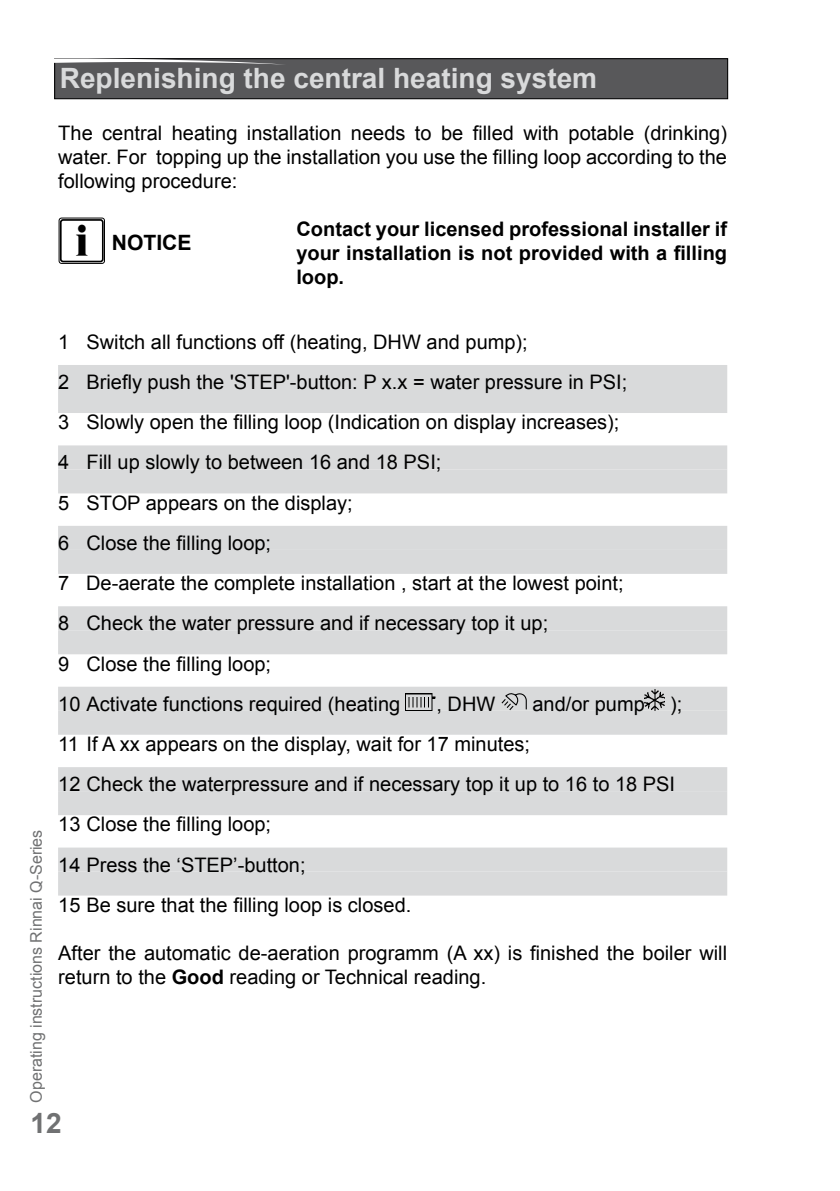
<style>
.page{position:relative;width:840px;height:1191px;background:#fff}
.page>*{position:absolute;margin:0;border:0;box-sizing:border-box;transform-origin:0 0}
.t1{font:700 28px "Arial";color:#d9dadb}
.t2{font:700 28px "Arial";color:#707172}
.t3{font:700 21px "Arial";color:#000}
.t4{font:20px/40.2px "Arial";color:#000}
.t5{font:700 20px/24px "Arial";color:#000;text-align:justify}
.t6{font:16px "Arial";color:#707172}
.s1{font-family:"Times New Roman";font-weight:800;font-size:42.2px}
.s2{font-weight:700}
</style>
<div class="page">
<div style="left:55px;top:59px;width:672px;height:40px;background:#58585a"></div>
<div style="left:54px;top:58px;width:673px;height:41px;border:1px solid #000"></div>
<svg style="left:54px;top:58px;width:232px;height:7px"></svg>
<div style="left:58px;top:365px;width:668px;height:24px;background:#d9dadb"></div>
<div style="left:58px;top:389px;width:668px;height:24px;background:#d9dadb"></div>
<div style="left:58px;top:445px;width:668px;height:24px;background:#d9dadb"></div>
<div style="left:58px;top:469px;width:668px;height:24px;background:#d9dadb"></div>
<div style="left:58px;top:526px;width:668px;height:24px;background:#d9dadb"></div>
<div style="left:58px;top:550px;width:668px;height:24px;background:#d9dadb"></div>
<div style="left:58px;top:606px;width:668px;height:24px;background:#d9dadb"></div>
<div style="left:58px;top:630px;width:668px;height:24px;background:#d9dadb"></div>
<div style="left:58px;top:686px;width:668px;height:24px;background:#d9dadb"></div>
<div style="left:58px;top:710px;width:668px;height:24px;background:#d9dadb"></div>
<div style="left:58px;top:767px;width:668px;height:24px;background:#d9dadb"></div>
<div style="left:58px;top:791px;width:668px;height:24px;background:#d9dadb"></div>
<div style="left:58px;top:847px;width:668px;height:24px;background:#d9dadb"></div>
<div style="left:58px;top:871px;width:668px;height:24px;background:#d9dadb"></div>
<img style="left:405px;top:694px;width:31px;height:16px">
<svg style="left:501px;top:693px;width:25px;height:17px"></svg>
<img style="left:644px;top:689px;width:20px;height:21px">
<div style="left:59px;top:218px;width:45px;height:45px;border:1px solid #000;border-radius:3px"></div>
<div style="left:60px;top:219px;width:44px;height:43px;border:2px solid #000;border-radius:2px"></div>
<h1 class="t1" style="left:60px;top:59px;width:538px">Replenishing the central heating system</h1>
<p class="t4" style="left:58px;top:121px;width:670px;line-height:24px;text-align:justify">The central heating installation needs to be filled with potable (drinking) water. For topping up the installation you use the filling loop according to the following procedure:</p>
<p class="t5" style="left:296px;top:218px;width:432px">Contact your licensed professional installer if your installation is not provided with a filling loop.</p>
<p class="t3" style="left:76px;top:229px;width:117px"><span class="s1">i</span> NOTICE</p>
<p class="t4" style="left:58px;top:322px;width:570px">1 Switch all functions off (heating, DHW and pump);<br>2 Briefly push the 'STEP'-button: P x.x = water pressure in PSI; 3 Slowly open the filling loop (Indication on display increases); 4 Fill up slowly to between 16 and 18 PSI;<br>5 STOP appears on the display;<br>6 Close the filling loop;<br>7 De-aerate the complete installation , start at the lowest point; 8 Check the water pressure and if necessary top it up;<br>9 Close the filling loop;<br>10 Activate functions required (heating</p>
<p class="t4" style="left:436px;top:684px;width:60px">, DHW</p>
<p class="t4" style="left:532px;top:684px;width:114px">and/or pump</p>
<p class="t4" style="left:669px;top:684px;width:14px">);</p>
<p class="t4" style="left:58px;top:724px;width:618px">11 If A xx appears on the display, wait for 17 minutes;<br>12 Check the waterpressure and if necessary top it up to 16 to 18 PSI 13 Close the filling loop;<br>14 Press the ‘STEP’-button;<br>15 Be sure that the filling loop is closed.</p>
<p class="t4" style="left:58px;top:941px;width:670px;line-height:24px">After the automatic de-aeration programm (A xx) is finished the boiler will return to the <span class="s2">Good</span> reading or Technical reading.</p>
<p class="t6" style="left:26px;top:1102px;width:274px;rotate:-90deg">Operating instructions Rinnai Q-Series</p>
<h1 class="t2" style="left:30px;top:1104px;width:33px">12</h1>
</div>
